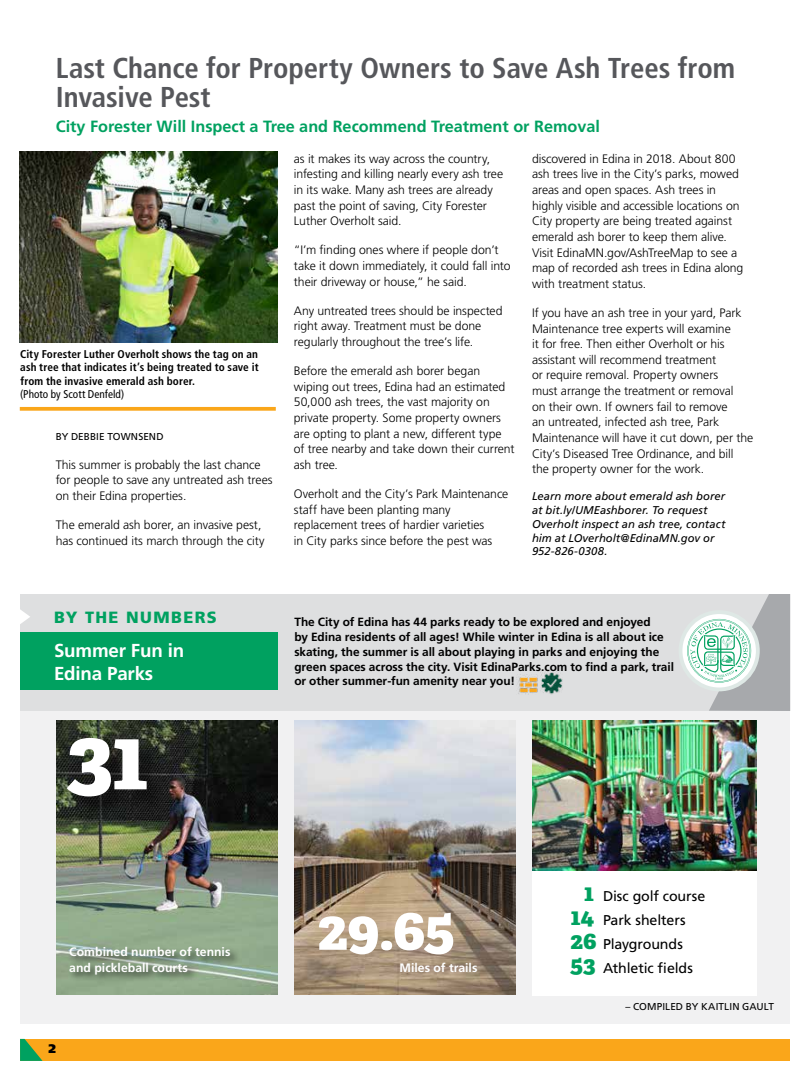
<style>
.page{position:relative;width:810px;height:1080px;background:#fff}
.page>*{position:absolute;margin:0;border:0;box-sizing:border-box;transform-origin:0 0}
.t1{font:800 86.12px "Adelle";color:#fff}
.t2{font:800 56.25px "Adelle";color:#fff}
.t3{font:700 condensed 28.75px/28.8px "Frutiger LT Std";letter-spacing:-.005em;color:#56575b}
.t4{font:700 18.75px/22.5px "Frutiger LT Std";letter-spacing:-.01em;color:#fff}
.t5{font:700 16.25px "Frutiger LT Std";color:#00a160}
.t6{font:900 16.25px "Frutiger LT Std";letter-spacing:.09em;color:#00a160}
.t7{font:14.25px/24px "Frutiger LT Std";letter-spacing:-.01em;color:#000}
.t8{font:900 12.5px "Frutiger LT Std";color:#000}
.t9{font:300 12.25px/15.6px "Frutiger LT Std";letter-spacing:-.005em;color:#000}
.t10{font:700 12.25px/15.6px "Frutiger LT Std";color:#fff}
.t11{font:700 11.88px/14.8px "Frutiger LT Std";letter-spacing:-.005em;color:#000}
.t12{font:italic 11.25px/13.8px "Frutiger LT Std";color:#000}
.t13{font:700 condensed 11.25px/13.5px "Frutiger LT Std";letter-spacing:.005em;color:#000;text-align:justify}
.t14{font:condensed 11.25px "Frutiger LT Std";color:#000}
.t15{font:10px "Frutiger LT Std";letter-spacing:.01em;color:#000}
.s1{font-family:"Adelle";font-weight:800;font-size:23.38px;color:#00a160}
</style>
<div class="page">
<div style="left:20px;top:1039px;width:770px;height:22px;background:#faa61a"></div>
<svg style="left:20px;top:1039px;width:23px;height:22px"></svg>
<div style="left:20px;top:619px;width:770px;height:405px;background:#f1f1f2"></div>
<div style="left:20px;top:594px;width:770px;height:117px;background:#dedfe0"></div>
<div style="left:20px;top:632px;width:258px;height:57px;background:#00a160"></div>
<svg style="left:20px;top:609px;width:10px;height:15px"></svg>
<img style="left:518px;top:676px;width:20px;height:18px">
<img style="left:541px;top:671px;width:22px;height:23px">
<img style="left:56px;top:720px;width:222px;height:274px">
<img style="left:294px;top:720px;width:222px;height:274px">
<div style="left:532px;top:720px;width:225px;height:275px;background:#fff"></div>
<img style="left:532px;top:720px;width:225px;height:150px">
<div style="left:68px;top:944px;width:172px;height:40px;background:#000;opacity:.75"></div>
<div style="left:70px;top:741px;width:99px;height:77px;background:#000;opacity:.4"></div>
<svg style="left:20px;top:407px;width:256px;height:4px"></svg>
<img style="left:20px;top:151px;width:258px;height:191px">
<div style="left:679px;top:610px;width:81px;height:81px;border:4px solid #dee8e5;border-radius:50%"></div>
<svg style="left:687px;top:594px;width:103px;height:117px"></svg>
<h3 class="t3" style="left:56px;top:54px;width:681px">Last Chance for Property Owners to Save Ash Trees from<br>Invasive Pest</h3>
<h3 class="t5" style="left:56px;top:117px;width:546px">City Forester Will Inspect a Tree and Recommend Treatment or Removal</h3>
<p class="t13" style="left:20px;top:347px;width:240px">City Forester Luther Overholt shows the tag on an ash tree that indicates it’s being treated to save it from the invasive emerald ash borer.</p>
<p class="t14" style="left:20px;top:388px;width:106px">(Photo by Scott Denfeld)</p>
<p class="t15" style="left:56px;top:430px;width:109px">BY DEBBIE TOWNSEND</p>
<p class="t9" style="left:56px;top:457px;width:218px">This summer is probably the last chance for people to save any untreated ash trees on their Edina properties.</p>
<p class="t9" style="left:56px;top:517px;width:210px">The emerald ash borer, an invasive pest, has continued its march through the city</p>
<p class="t9" style="left:294px;top:151px;width:211px">as it makes its way across the country, infesting and killing nearly every ash tree in its wake. Many ash trees are already past the point of saving, City Forester Luther Overholt said.</p>
<p class="t9" style="left:294px;top:242px;width:218px">“I’m finding ones where if people don’t take it down immediately, it could fall into their driveway or house,” he said.</p>
<p class="t9" style="left:294px;top:303px;width:210px">Any untreated trees should be inspected right away. Treatment must be done regularly throughout the tree’s life.</p>
<p class="t9" style="left:294px;top:363px;width:222px">Before the emerald ash borer began wiping out trees, Edina had an estimated 50,000 ash trees, the vast majority on private property. Some property owners are opting to plant a new, different type of tree nearby and take down their current ash tree.</p>
<p class="t9" style="left:294px;top:486px;width:216px">Overholt and the City’s Park Maintenance staff have been planting many replacement trees of hardier varieties<br>in City parks since before the pest was</p>
<p class="t9" style="left:532px;top:151px;width:213px">discovered in Edina in 2018. About 800 ash trees live in the City’s parks, mowed areas and open spaces. Ash trees in highly visible and accessible locations on City property are being treated against emerald ash borer to keep them alive.<br>Visit EdinaMN.gov/AshTreeMap to see a map of recorded ash trees in Edina along with treatment status.</p>
<p class="t9" style="left:532px;top:305px;width:223px">If you have an ash tree in your yard, Park Maintenance tree experts will examine<br>it for free. Then either Overholt or his assistant will recommend treatment<br>or require removal. Property owners<br>must arrange the treatment or removal<br>on their own. If owners fail to remove<br>an untreated, infected ash tree, Park Maintenance will have it cut down, per the City’s Diseased Tree Ordinance, and bill the property owner for the work.</p>
<p class="t12" style="left:532px;top:490px;width:195px">Learn more about emerald ash borer at bit.ly/UMEashborer. To request<br>Overholt inspect an ash tree, contact him at LOverholt@EdinaMN.gov or<br>952-826-0308.</p>
<h3 class="t6" style="left:54px;top:608px;width:164px">BY THE NUMBERS</h3>
<h3 class="t4" style="left:54px;top:639px;width:132px">Summer Fun in<br>Edina Parks</h3>
<h1 class="t1" style="left:67px;top:703px;width:83px">31</h1>
<p class="t11" style="left:294px;top:615px;width:381px">The City of Edina has 44 parks ready to be explored and enjoyed<br>by Edina residents of all ages! While winter in Edina is all about ice skating, the summer is all about playing in parks and enjoying the green spaces across the city. Visit EdinaParks.com to find a park, trail or other summer-fun amenity near you!</p>
<p class="t10" style="left:69px;top:944px;width:163px">Combined number of tennis and pickleball courts</p>
<p class="t8" style="left:49px;top:1041px;width:9px">2</p>
<h2 class="t2" style="left:318px;top:893px;width:139px">29.65</h2>
<p class="t7" style="left:571px;top:884px;width:136px;text-indent:13px"><span class="s1">1</span> Disc golf course<br><span class="s1">14</span> Park shelters<br><span class="s1">26</span> Playgrounds</p>
<p class="t10" style="left:400px;top:960px;width:79px">Miles of trails</p>
<p class="t7" style="left:571px;top:956px;width:124px"><span class="s1">53</span> Athletic fields</p>
<p class="t15" style="left:625px;top:1001px;width:150px">– COMPILED BY KAITLIN GAULT</p>
</div>
